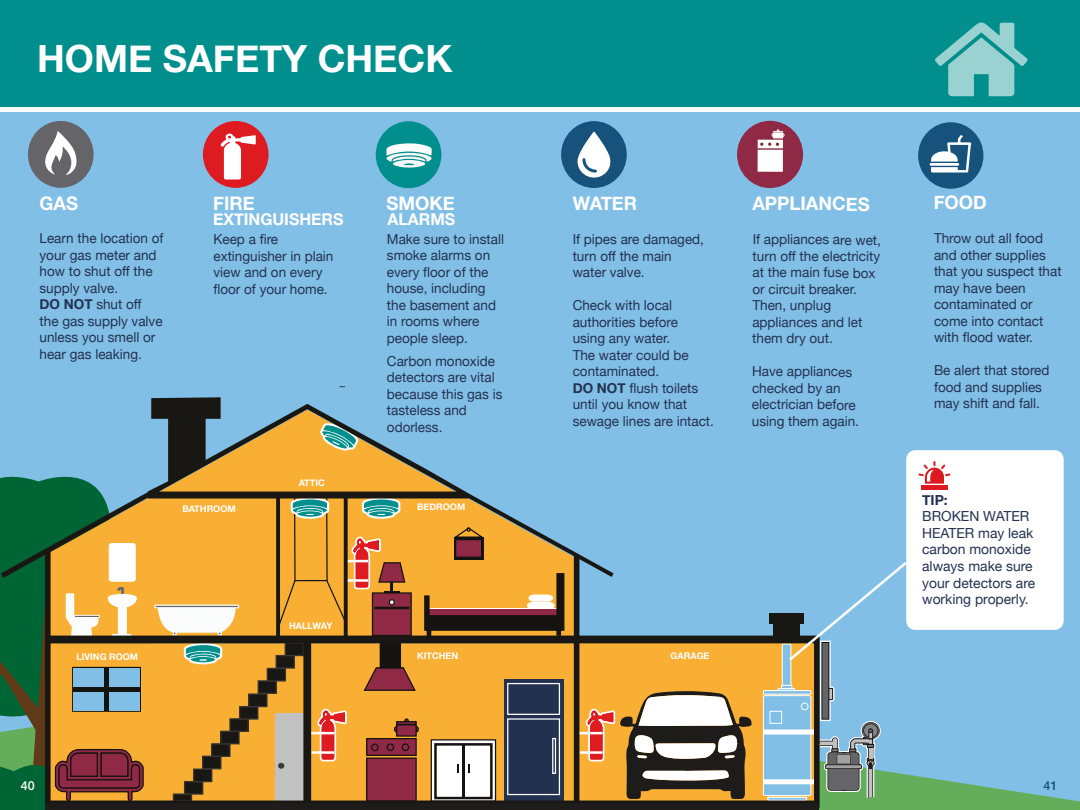
<style>
.page{position:relative;width:1080px;height:810px;background:#fff}
.page>*{position:absolute;margin:0;border:0;box-sizing:border-box;transform-origin:0 0}
.t1{font:700 37.5px "Helvetica Neue";color:#fff}
.t2{font:700 18.75px "Helvetica Neue";color:#fff}
.t3{font:16.62px "Helvetica Neue";color:#fff}
.t4{font:700 16.25px "Helvetica Neue";color:#fff}
.t5{font:13.88px/16.6px "Helvetica Neue";color:#233150}
.t6{font:700 13.88px "Helvetica Neue";color:#233150}
.t7{font:13.75px/16.5px "Helvetica Neue";color:#233150}
.t8{font:500 12.5px "Helvetica Neue LT Std";color:#184f78}
.t9{font:500 12.5px "Helvetica Neue LT Std";color:#fff}
.t10{font:700 9.12px "Helvetica Neue";color:#fff}
.s1{font-weight:700}
</style>
<div class="page">
<div style="left:540px;top:0;width:540px;height:106px;background:#008f8d"></div>
<div style="left:540px;top:112px;width:540px;height:698px;background:#82bfe6"></div>
<svg style="left:819px;top:775px;width:261px;height:35px;fill:#63ad5b"></svg>
<div style="left:737px;top:121px;width:66px;height:67px;background:#8f2946;border-radius:50%"></div>
<div style="left:758px;top:150px;width:25px;height:22px;background:#fff"></div>
<div style="left:758px;top:140px;width:25px;height:8px;background:#fff"></div>
<svg style="left:760px;top:143px;width:19px;height:3px"></svg>
<div style="left:773px;top:133px;width:10px;height:5px;background:#fff"></div>
<svg style="left:772px;top:130px;width:12px;height:7px"></svg>
<div style="left:561px;top:121px;width:66px;height:67px;background:#16527b;border-radius:50%"></div>
<svg style="left:577px;top:131px;width:34px;height:47px"></svg>
<div style="left:918px;top:122px;width:65px;height:67px;background:#16527b;border-radius:50%"></div>
<svg style="left:930px;top:135px;width:41px;height:38px"></svg>
<div style="left:906px;top:450px;width:158px;height:180px;background:#fff;border-radius:9px"></div>
<div style="left:921px;top:485px;width:27px;height:5px;background:#de1a21"></div>
<svg style="left:918px;top:461px;width:32px;height:23px"></svg>
<svg style="left:752px;top:613px;width:68px;height:195px;fill:#f8af33"></svg>
<svg style="left:935px;top:23px;width:93px;height:73px"></svg>
<div style="left:769px;top:614px;width:35px;height:10px;background:#181713"></div>
<div style="left:773px;top:624px;width:26px;height:12px;background:#181713"></div>
<div style="left:540px;top:804px;width:279px;height:6px;background:#1d1c1a"></div>
<svg style="left:778px;top:559px;width:131px;height:245px"></svg>
<svg style="left:827px;top:688px;width:6px;height:12px"></svg>
<div style="left:827px;top:688px;width:6px;height:12px;border:1px solid #141410"></div>
<div style="left:822px;top:642px;width:7px;height:77px;background:#656569"></div>
<div style="left:822px;top:642px;width:7px;height:78px;border:1px solid #141410"></div>
<div style="left:0;top:0;width:540px;height:106px;background:#008f8d"></div>
<div style="left:0;top:112px;width:540px;height:698px;background:#82bfe6"></div>
<div style="left:376px;top:121px;width:65px;height:67px;background:#008f8c;border-radius:50%"></div>
<svg style="left:386px;top:143px;width:46px;height:25px"></svg>
<div style="left:203px;top:121px;width:66px;height:67px;background:#df1b22;border-radius:50%"></div>
<svg style="left:221px;top:133px;width:35px;height:47px"></svg>
<div style="left:28px;top:121px;width:66px;height:67px;background:#656569;border-radius:50%"></div>
<svg style="left:45px;top:131px;width:32px;height:44px"></svg>
<svg style="left:1px;top:397px;width:316px;height:407px;fill:#f8af33"></svg>
<div style="left:45px;top:804px;width:495px;height:6px;background:#1d1c1a"></div>
<svg style="left:0;top:577px;width:144px;height:233px;background:#7c7a46"></svg>
<svg style="left:278px;top:409px;width:474px;height:395px"></svg>
<h1 class="t1" style="left:37px;top:29px;width:417px">HOME SAFETY CHECK</h1>
<h2 class="t2" style="left:40px;top:189px;width:40px">GAS</h2>
<p class="t7" style="left:40px;top:231px;width:126px">Learn the location of your gas meter and how to shut off the supply valve.<br><span class="s1">DO NOT</span> shut off the gas supply valve unless you smell or hear gas leaking.</p>
<h2 class="t2" style="left:386px;top:189px;width:70px">SMOKE</h2>
<p class="t7" style="left:387px;top:231px;width:119px">Make sure to install smoke alarms on every floor of the house, including the basement and in rooms where people sleep.</p>
<p class="t7" style="left:387px;top:353px;width:117px">Carbon monoxide detectors are vital because this gas is tasteless and odorless.</p>
<h2 class="t2" style="left:213px;top:189px;width:43px">FIRE</h2>
<p class="t7" style="left:213px;top:232px;width:122px">Keep a fire extinguisher in plain view and on every floor of your home.</p>
<p class="t4" style="left:213px;top:207px;width:132px">EXTINGUISHERS</p>
<p class="t4" style="left:388px;top:207px;width:69px">ALARMS</p>
<p class="t10" style="left:299px;top:476px;width:28px">ATTIC</p>
<p class="t10" style="left:182px;top:501px;width:55px">BATHROOM</p>
<p class="t10" style="left:417px;top:500px;width:50px">BEDROOM</p>
<h2 class="t2" style="left:573px;top:189px;width:66px">WATER</h2>
<p class="t7" style="left:573px;top:232px;width:133px">If pipes are damaged, turn off the main water valve.</p>
<p class="t7" style="left:573px;top:298px;width:143px">Check with local authorities before<br>using any water.<br>The water could be contaminated.<br><span class="s1">DO NOT</span> flush toilets until you know that sewage lines are intact.</p>
<h2 class="t2" style="left:752px;top:189px;width:119px">APPLIANCES</h2>
<p class="t7" style="left:752px;top:232px;width:130px">If appliances are wet, turn off the electricity at the main fuse box or circuit breaker.<br>Then, unplug appliances and let them dry out.</p>
<p class="t7" style="left:752px;top:364px;width:109px">Have appliances checked by an electrician before using them again.</p>
<p class="t10" style="left:289px;top:618px;width:45px">HALLWAY</p>
<p class="t10" style="left:76px;top:650px;width:63px">LIVING ROOM</p>
<p class="t10" style="left:417px;top:648px;width:43px">KITCHEN</p>
<p class="t10" style="left:671px;top:648px;width:40px">GARAGE</p>
<h2 class="t2" style="left:934px;top:188px;width:55px">FOOD</h2>
<p class="t7" style="left:934px;top:231px;width:129px">Throw out all food and other supplies that you suspect that may have been contaminated or come into contact with flood water.</p>
<p class="t7" style="left:934px;top:363px;width:117px">Be alert that stored food and supplies may shift and fall.</p>
<p class="t6" style="left:922px;top:489px;width:27px">TIP:</p>
<p class="t5" style="left:922px;top:509px;width:115px">BROKEN WATER<br>HEATER may leak carbon monoxide always make sure your detectors are working properly.</p>
<p class="t3" style="left:1024px;top:559px;width:8px">-</p>
<p class="t9" style="left:21px;top:779px;width:15px">40</p>
<p class="t8" style="left:1044px;top:779px;width:15px">41</p>
</div>
